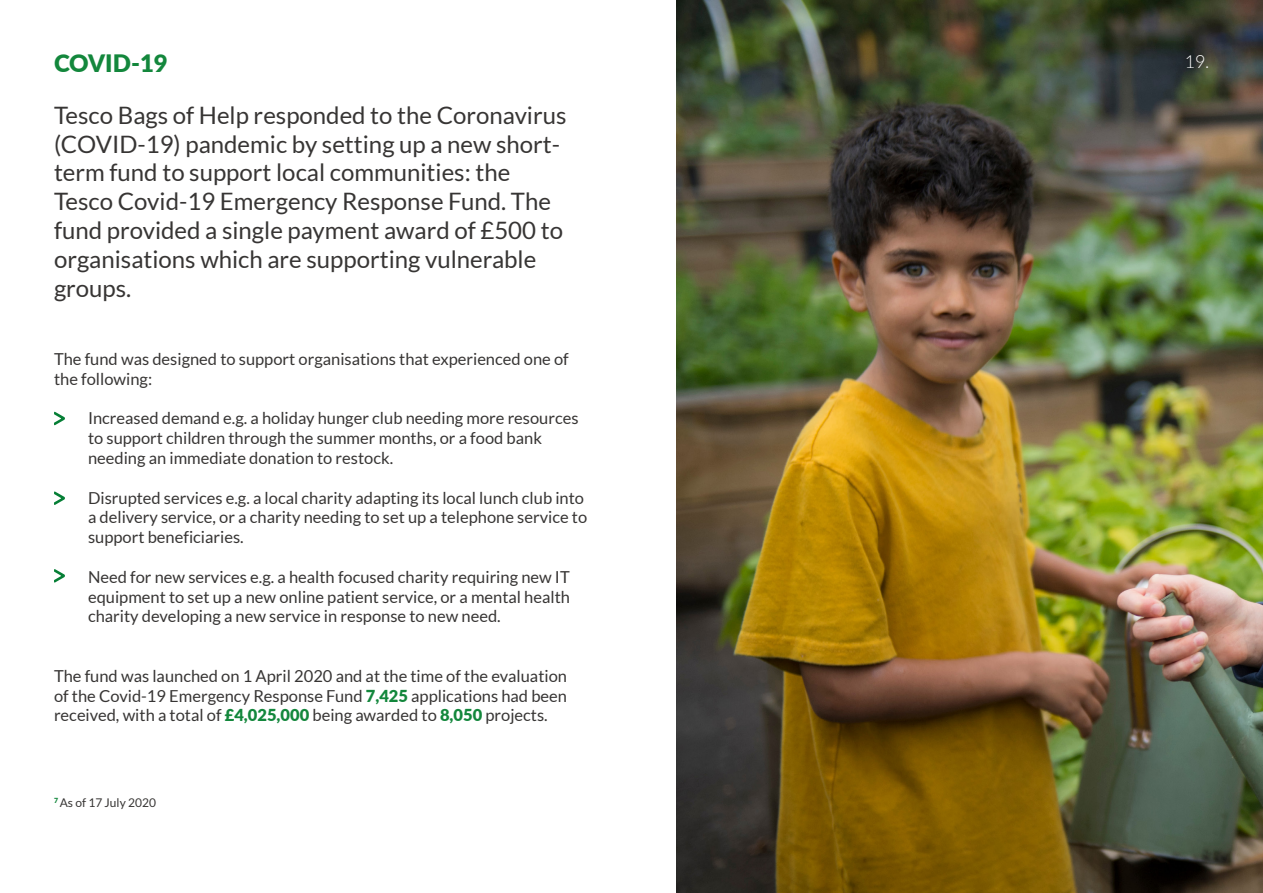
<style>
.page{position:relative;width:1263px;height:893px;background:#fff}
.page>*{position:absolute;margin:0;border:0;box-sizing:border-box;transform-origin:0 0}
.t1{font:24px/28.8px "Lato";color:#373534}
.t2{font:900 24px "Lato";color:#13873c}
.t3{font:300 18px "Lato";color:#fff}
.t4{font:16.5px/19.8px "Lato";color:#373534}
.t5{font:12px "Lato";color:#373534}
.s1{font-weight:900;color:#13873c}
</style>
<div class="page">
<img style="left:676px;top:0;width:587px;height:893px">
<svg style="left:54px;top:412px;width:11px;height:13px"></svg>
<svg style="left:54px;top:491px;width:11px;height:14px"></svg>
<svg style="left:54px;top:569px;width:11px;height:14px"></svg>
<h1 class="t2" style="left:54px;top:46px;width:115px">COVID-19</h1>
<p class="t1" style="left:54px;top:101px;width:514px">Tesco Bags of Help responded to the Coronavirus (COVID-19) pandemic by setting up a new short&shy;term fund to support local communities: the Tesco Covid-19 Emergency Response Fund. The fund provided a single payment award of £500 to organisations which are supporting vulnerable groups.</p>
<p class="t4" style="left:54px;top:349px;width:516px">The fund was designed to support organisations that experienced one of the following:</p>
<p class="t4" style="left:88px;top:408px;width:492px">Increased demand e.g. a holiday hunger club needing more resources to support children through the summer months, or a food bank needing an immediate donation to restock.</p>
<p class="t4" style="left:88px;top:488px;width:501px">Disrupted services e.g. a local charity adapting its local lunch club into a delivery service, or a charity needing to set up a telephone service to support beneficiaries.</p>
<p class="t4" style="left:88px;top:567px;width:483px;text-align:justify">Need for new services e.g. a health focused charity requiring new IT equipment to set up a new online patient service, or a mental health charity developing a new service in response to new need.</p>
<p class="t4" style="left:54px;top:666px;width:515px;text-align:justify">The fund was launched on 1 April 2020 and at the time of the evaluation of the Covid-19 Emergency Response Fund <span class="s1">7,425</span> applications had been received, with a total of <span class="s1">£4,025,000</span> being awarded to <span class="s1">8,050</span> projects.</p>
<p class="t5" style="left:54px;top:796px;width:103px"><sup>7</sup> As of 17 July 2020</p>
<p class="t3" style="left:1184px;top:52px;width:26px">19.</p>
</div>
